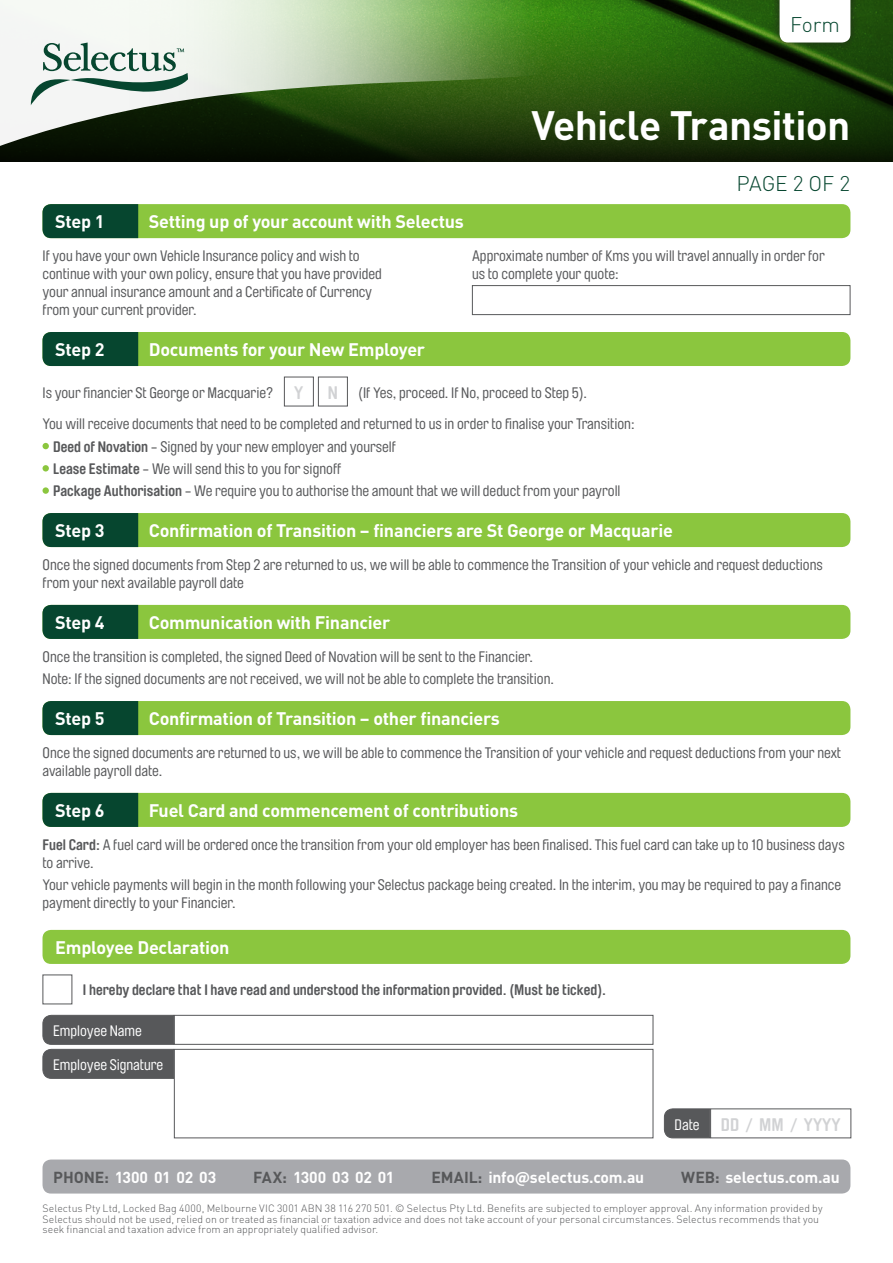
<style>
.page{position:relative;width:893px;height:1263px;background:#fff}
.page>*{position:absolute;margin:0;border:0;box-sizing:border-box;transform-origin:0 0}
.CJHART{font:700 40.5px "DINOT";letter-spacing:-.015em;color:#fff}
.CJHART-2{font:300 21px "DINOT";letter-spacing:-.01em;color:#06462f}
.t1{font:700 18px "DINOT";letter-spacing:-.015em;color:#fff}
.BODY{font:700 18px "Brauer Neue";color:#d1d2d4}
.t2{font:700 15.75px "DINOT";letter-spacing:-.01em;color:#fff}
.BODY-2{font:15px/18px "Brauer Neue";color:#57585a}
.BODY-3{font:700 15px "Brauer Neue";color:#57585a}
.BODY-4{font:15px "Brauer Neue";color:#fff}
.t3{font:300 10.5px/10.5px "DINOT";letter-spacing:.005em;color:#57585a}
.s1{font-weight:700}
.s2{color:#57585a}
</style>
<div class="page">
<svg style="left:0;top:14px;width:893px;height:148px;background:#173707"></svg>
<img style="left:0;top:0;width:643px;height:147px">
<svg style="left:31px;top:43px;width:157px;height:62px"></svg>
<div style="left:771px;top:0;width:89px;height:52px;background:#231f20;opacity:.75"></div>
<svg style="left:779px;top:0;width:71px;height:43px"></svg>
<div style="left:43px;top:204px;width:807px;height:34px;background:#8bc63e;border-radius:9px"></div>
<div style="left:43px;top:513px;width:807px;height:34px;background:#8bc63e;border-radius:9px"></div>
<div style="left:43px;top:605px;width:807px;height:34px;background:#8bc63e;border-radius:9px"></div>
<div style="left:43px;top:701px;width:807px;height:34px;background:#8bc63e;border-radius:9px"></div>
<div style="left:43px;top:793px;width:807px;height:34px;background:#8bc63e;border-radius:9px"></div>
<div style="left:43px;top:332px;width:807px;height:34px;background:#8bc63e;border-radius:9px"></div>
<div style="left:43px;top:204px;width:95px;height:34px;background:#06462f"></div>
<div style="left:43px;top:513px;width:95px;height:34px;background:#06462f"></div>
<div style="left:43px;top:605px;width:95px;height:34px;background:#06462f"></div>
<div style="left:43px;top:701px;width:95px;height:34px;background:#06462f"></div>
<div style="left:43px;top:793px;width:95px;height:34px;background:#06462f"></div>
<div style="left:43px;top:332px;width:95px;height:34px;background:#06462f"></div>
<div style="left:43px;top:1159px;width:807px;height:34px;background:#a8a9ad;border-radius:9px"></div>
<svg style="left:43px;top:443px;width:6px;height:6px"></svg>
<svg style="left:43px;top:465px;width:6px;height:6px"></svg>
<div style="left:43px;top:487px;width:6px;height:7px;background:#8bc63e;border-radius:50%"></div>
<div style="left:174px;top:1049px;width:479px;height:89px;border:1px solid #57585a"></div>
<div style="left:174px;top:1015px;width:479px;height:30px;border:1px solid #57585a"></div>
<svg style="left:42px;top:1014px;width:132px;height:65px;background:#666668"></svg>
<svg style="left:664px;top:1108px;width:47px;height:31px"></svg>
<div style="left:472px;top:285px;width:378px;height:30px;border:1px solid #57585a"></div>
<div style="left:284px;top:377px;width:30px;height:29px;border:1px solid #57585a"></div>
<div style="left:318px;top:377px;width:30px;height:29px;border:1px solid #57585a"></div>
<div style="left:43px;top:930px;width:807px;height:34px;background:#8bc63e;border-radius:9px"></div>
<p class="CJHART-2" style="left:790px;top:11px;width:51px">Form</p>
<p class="CJHART" style="left:532px;top:99px;width:320px">Vehicle Transition</p>
<p class="CJHART-2" style="left:736px;top:170px;width:115px">PAGE 2 OF 2</p>
<p class="t1" style="left:55px;top:210px;width:51px">Step 1</p>
<p class="t1" style="left:149px;top:210px;width:316px">Setting up of your account with Selectus</p>
<p class="BODY-2" style="left:43px;top:247px;width:341px">If you have your own Vehicle Insurance policy and wish to continue with your own policy, ensure that you have provided your annual insurance amount and a Certificate of Currency from your current provider.</p>
<p class="BODY-2" style="left:472px;top:247px;width:354px">Approximate number of Kms you will travel annually in order for us to complete your quote:</p>
<p class="t1" style="left:55px;top:338px;width:51px">Step 2</p>
<p class="t1" style="left:149px;top:338px;width:278px">Documents for your New Employer</p>
<p class="BODY" style="left:294px;top:382px;width:11px">Y</p>
<p class="BODY" style="left:328px;top:382px;width:12px">N</p>
<p class="BODY-2" style="left:43px;top:384px;width:232px">Is your financier St George or Macquarie?</p>
<p class="BODY-2" style="left:358px;top:384px;width:230px">(If Yes, proceed. If No, proceed to Step 5).</p>
<p class="BODY-2" style="left:43px;top:415px;width:594px">You will receive documents that need to be completed and returned to us in order to finalise your Transition:</p>
<p class="BODY-2" style="left:53px;top:437px;width:344px"><span class="s1">Deed of Novation</span> - Signed by your new employer and yourself</p>
<p class="BODY-2" style="left:53px;top:460px;width:290px"><span class="s1">Lease Estimate</span> - We will send this to you for signoff</p>
<p class="BODY-2" style="left:53px;top:482px;width:569px"><span class="s1">Package Authorisation</span> - We require you to authorise the amount that we will deduct from your payroll</p>
<p class="t1" style="left:55px;top:519px;width:51px">Step 3</p>
<p class="t1" style="left:149px;top:519px;width:526px">Confirmation of Transition – financiers are St George or Macquarie</p>
<p class="BODY-2" style="left:43px;top:556px;width:782px">Once the signed documents from Step 2 are returned to us, we will be able to commence the Transition of your vehicle and request deductions from your next available payroll date</p>
<p class="t1" style="left:55px;top:610px;width:51px">Step 4</p>
<p class="t1" style="left:149px;top:610px;width:243px">Communication with Financier</p>
<p class="BODY-2" style="left:43px;top:648px;width:492px">Once the transition is completed, the signed Deed of Novation will be sent to the Financier.</p>
<p class="BODY-2" style="left:43px;top:670px;width:513px">Note: If the signed documents are not received, we will not be able to complete the transition.</p>
<p class="t1" style="left:55px;top:707px;width:51px">Step 5</p>
<p class="t1" style="left:149px;top:707px;width:352px">Confirmation of Transition – other financiers</p>
<p class="BODY-2" style="left:43px;top:744px;width:800px">Once the signed documents are returned to us, we will be able to commence the Transition of your vehicle and request deductions from your next available payroll date.</p>
<p class="t1" style="left:55px;top:798px;width:51px">Step 6</p>
<p class="t1" style="left:149px;top:798px;width:371px">Fuel Card and commencement of contributions</p>
<p class="BODY-2" style="left:43px;top:836px;width:804px"><span class="s1">Fuel Card:</span> A fuel card will be ordered once the transition from your old employer has been finalised. This fuel card can take up to 10 business days to arrive.</p>
<p class="BODY-2" style="left:43px;top:876px;width:800px">Your vehicle payments will begin in the month following your Selectus package being created. In the interim, you may be required to pay a finance payment directly to your Financier.</p>
<p class="t1" style="left:55px;top:935px;width:176px">Employee Declaration</p>
<p class="BODY-3" style="left:83px;top:981px;width:525px">I hereby declare that I have read and understood the information provided. (Must be ticked).</p>
<p class="BODY-4" style="left:53px;top:1022px;width:90px">Employee Name</p>
<p class="BODY-4" style="left:53px;top:1056px;width:112px">Employee Signature</p>
<p class="BODY-4" style="left:675px;top:1116px;width:26px">Date</p>
<p class="BODY" style="left:721px;top:1114px;width:121px">DD / MM / YYYY</p>
<p class="t2" style="left:53px;top:1166px;width:165px"><span class="s2">PHONE:</span> 1300 01 02 03</p>
<p class="t2" style="left:253px;top:1166px;width:143px"><span class="s2">FAX:</span> 1300 03 02 01</p>
<p class="t2" style="left:431px;top:1166px;width:214px"><span class="s2">EMAIL:</span> info@selectus.com.au</p>
<p class="t2" style="left:681px;top:1166px;width:160px"><span class="s2">WEB:</span> selectus.com.au</p>
<p class="t3" style="left:43px;top:1203px;width:781px">Selectus Pty Ltd, Locked Bag 4000, Melbourne VIC 3001 ABN 38 116 270 501. © Selectus Pty Ltd. Benefits are subjected to employer approval. Any information provided by<br>Selectus should not be used, relied on or treated as financial or taxation advice and does not take account of your personal circumstances. Selectus recommends that you seek financial and taxation advice from an appropriately qualified advisor.</p>
</div>
